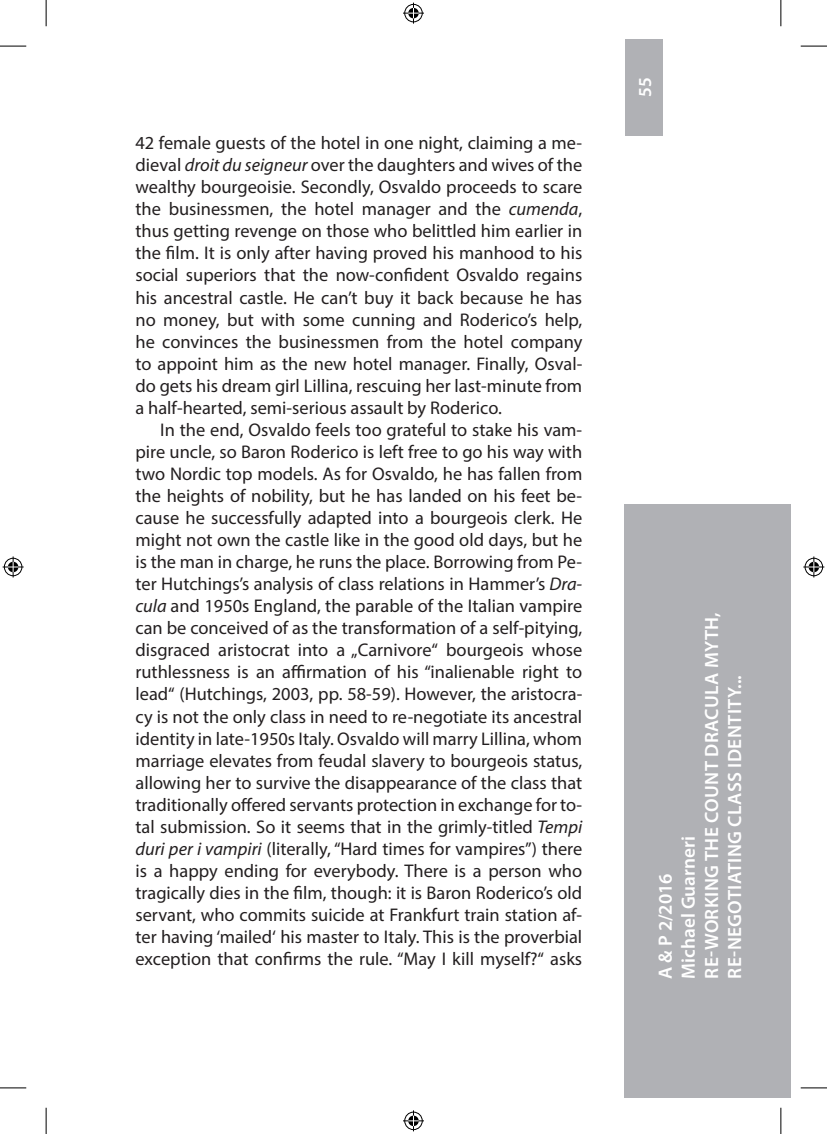
<style>
.page{position:relative;width:827px;height:1134px;background:#fff}
.page>*{position:absolute;margin:0;border:0;box-sizing:border-box;transform-origin:0 0}
.t1{font:600 19.25px/23.1px "Myriad Pro";letter-spacing:.02em;color:#fff}
.t2{font:18.38px/22.1px "Myriad Pro";color:#231f20;text-align:justify}
.t3{font:600 18.38px "Myriad Pro";color:#fff}
.s1{font-style:italic}
</style>
<div class="page">
<div style="left:625px;top:39px;width:37px;height:96px;background:#b0b1b5"></div>
<div style="left:624px;top:504px;width:166px;height:594px;background:#b0b1b5"></div>
<svg style="left:0;top:46px;width:26px;height:1px"></svg>
<svg style="left:800px;top:46px;width:26px;height:1px"></svg>
<svg style="left:0;top:1088px;width:26px;height:1px"></svg>
<svg style="left:800px;top:1088px;width:26px;height:1px"></svg>
<svg style="left:46px;top:0;width:1px;height:26px"></svg>
<svg style="left:46px;top:1108px;width:1px;height:26px"></svg>
<svg style="left:780px;top:0;width:1px;height:26px"></svg>
<svg style="left:780px;top:1108px;width:1px;height:26px"></svg>
<svg style="left:403px;top:3px;width:21px;height:21px"></svg>
<svg style="left:403px;top:1110px;width:21px;height:21px"></svg>
<svg style="left:3px;top:556px;width:21px;height:21px"></svg>
<svg style="left:803px;top:556px;width:21px;height:21px"></svg>
<p class="t2" style="left:135px;top:132px;width:448px">42 female guests of the hotel in one night, claiming a me‑ dieval <span class="s1">droit du seigneur</span> over the daughters and wives of the wealthy bourgeoisie. Secondly, Osvaldo proceeds to scare the businessmen, the hotel manager and the <span class="s1">cumenda</span>, thus getting revenge on those who belittled him earlier in the film. It is only after having proved his manhood to his social superiors that the now-confident Osvaldo regains his ancestral castle. He can’t buy it back because he has no money, but with some cunning and Roderico’s help, he convinces the businessmen from the hotel company to appoint him as the new hotel manager. Finally, Osval‑ do gets his dream girl Lillina, rescuing her last-minute from a half-hearted, semi-serious assault by Roderico.</p>
<p class="t2" style="left:135px;top:418px;width:448px;text-indent:25px">In the end, Osvaldo feels too grateful to stake his vam‑ pire uncle, so Baron Roderico is left free to go his way with two Nordic top models. As for Osvaldo, he has fallen from the heights of nobility, but he has landed on his feet be‑ cause he successfully adapted into a bourgeois clerk. He might not own the castle like in the good old days, but he is the man in charge, he runs the place. Borrowing from Pe‑ ter Hutchings’s analysis of class relations in Hammer’s <span class="s1">Dra&shy;cula</span> and 1950s England, the parable of the Italian vampire can be conceived of as the transformation of a self-pitying, disgraced aristocrat into a „Carnivore“ bourgeois whose ruthlessness is an affirmation of his “inalienable right to lead“ (Hutchings, 2003, pp. 58-59). However, the aristocra‑ cy is not the only class in need to re-negotiate its ancestral identity in late-1950s Italy. Osvaldo will marry Lillina, whom marriage elevates from feudal slavery to bourgeois status, allowing her to survive the disappearance of the class that traditionally offered servants protection in exchange for to‑ tal submission. So it seems that in the grimly-titled <span class="s1">Tempi duri per i vampiri</span> (literally, “Hard times for vampires”) there is a happy ending for everybody. There is a person who tragically dies in the film, though: it is Baron Roderico’s old servant, who commits suicide at Frankfurt train station af‑ ter having ‘mailed‘ his master to Italy. This is the proverbial exception that confirms the rule. “May I kill myself?“ asks</p>
<p class="t3" style="left:633px;top:97px;width:21px;rotate:-90deg">55</p>
<p class="t1" style="left:653px;top:979px;width:368px;rotate:-90deg">A &amp; P 2/2016<br>Michael Guarneri<br>RE-WORKING THE COUNT DRACULA MYTH,<br>RE-NEGOTIATING CLASS IDENTITY...</p>
</div>
